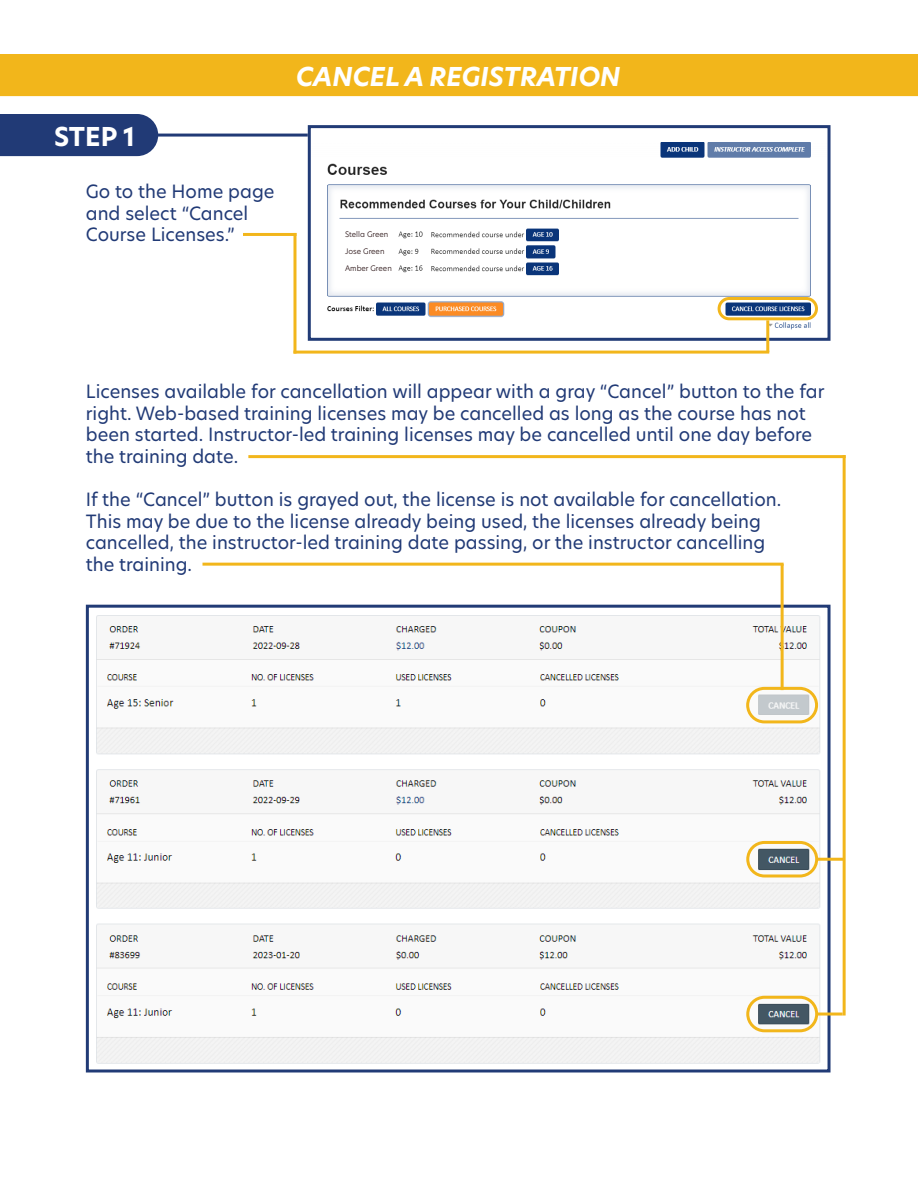
<style>
.page{position:relative;width:918px;height:1188px;background:#fff}
.page>*{position:absolute;margin:0;border:0;box-sizing:border-box;transform-origin:0 0}
.t1{font:italic 700 25.5px "New Hero";color:#fff}
.t2{font:700 25.5px "New Hero";color:#fff}
.Body_Text{font:18px/21.6px "New Hero";color:#213a76}
.t3{font:300 7.5px "New Hero";color:#220b0d}
</style>
<div class="page">
<hr style="left:152px;top:134px;width:156px;height:3px;background:#213a76">
<div style="left:0;top:114px;width:158px;height:42px;background:#213a76"></div>
<div style="left:0;top:54px;width:918px;height:42px;background:#f2b61b"></div>
<img style="left:327px;top:143px;width:487px;height:194px">
<div style="left:308px;top:125px;width:523px;height:216px;border:3px solid #213b76"></div>
<hr style="left:293px;top:351px;width:476px;height:3px;background:#f2b61b">
<div style="left:718px;top:297px;width:100px;height:23px;border:3px solid #f2b61b;border-radius:10px"></div>
<hr style="left:766px;top:320px;width:3px;height:32px;background:#f2b61b">
<img style="left:96px;top:609px;width:728px;height:455px">
<div style="left:86px;top:605px;width:745px;height:467px;border:3px solid #213b76"></div>
<hr style="left:293px;top:233px;width:3px;height:121px;background:#f2b61b">
<hr style="left:243px;top:233px;width:53px;height:3px;background:#f2b61b">
<div style="left:340px;top:227px;width:54px;height:53px;background:#fff"></div>
<div style="left:746px;top:841px;width:72px;height:37px;border:3px solid #f2b61b;border-radius:17px"></div>
<div style="left:746px;top:996px;width:72px;height:36px;border:3px solid #f2b61b;border-radius:17px"></div>
<hr style="left:248px;top:455px;width:598px;height:3px;background:#f2b61b">
<hr style="left:843px;top:455px;width:3px;height:561px;background:#f2b61b">
<hr style="left:818px;top:858px;width:26px;height:3px;background:#f2b61b">
<hr style="left:816px;top:1013px;width:27px;height:3px;background:#f2b61b">
<hr style="left:202px;top:563px;width:582px;height:3px;background:#f2b61b">
<div style="left:746px;top:687px;width:72px;height:36px;border:3px solid #f2b61b;border-radius:17px"></div>
<hr style="left:781px;top:564px;width:3px;height:126px;background:#f2b61b">
<p class="t2" style="left:54px;top:120px;width:83px">STEP 1</p>
<p class="Body_Text" style="left:86px;top:181px;width:190px">Go to the Home page and select “Cancel<br>Course Licenses.”</p>
<p class="t1" style="left:296px;top:60px;width:326px">CANCEL A REGISTRATION</p>
<p class="t3" style="left:345px;top:229px;width:45px">Stella Green</p>
<p class="t3" style="left:345px;top:246px;width:41px">Jose Green</p>
<p class="t3" style="left:345px;top:263px;width:48px">Amber Green</p>
<p class="Body_Text" style="left:86px;top:381px;width:740px">Licenses available for cancellation will appear with a gray “Cancel” button to the far right. Web-based training licenses may be cancelled as long as the course has not been started. Instructor-led training licenses may be cancelled until one day before the training date.</p>
<p class="Body_Text" style="left:86px;top:489px;width:697px">If the “Cancel” button is grayed out, the license is not available for cancellation.</p>
<p class="Body_Text" style="left:86px;top:510px;width:681px">This may be due to the license already being used, the licenses already being cancelled, the instructor-led training date passing, or the instructor cancelling</p>
<p class="Body_Text" style="left:86px;top:553px;width:108px">the training.</p>
</div>
